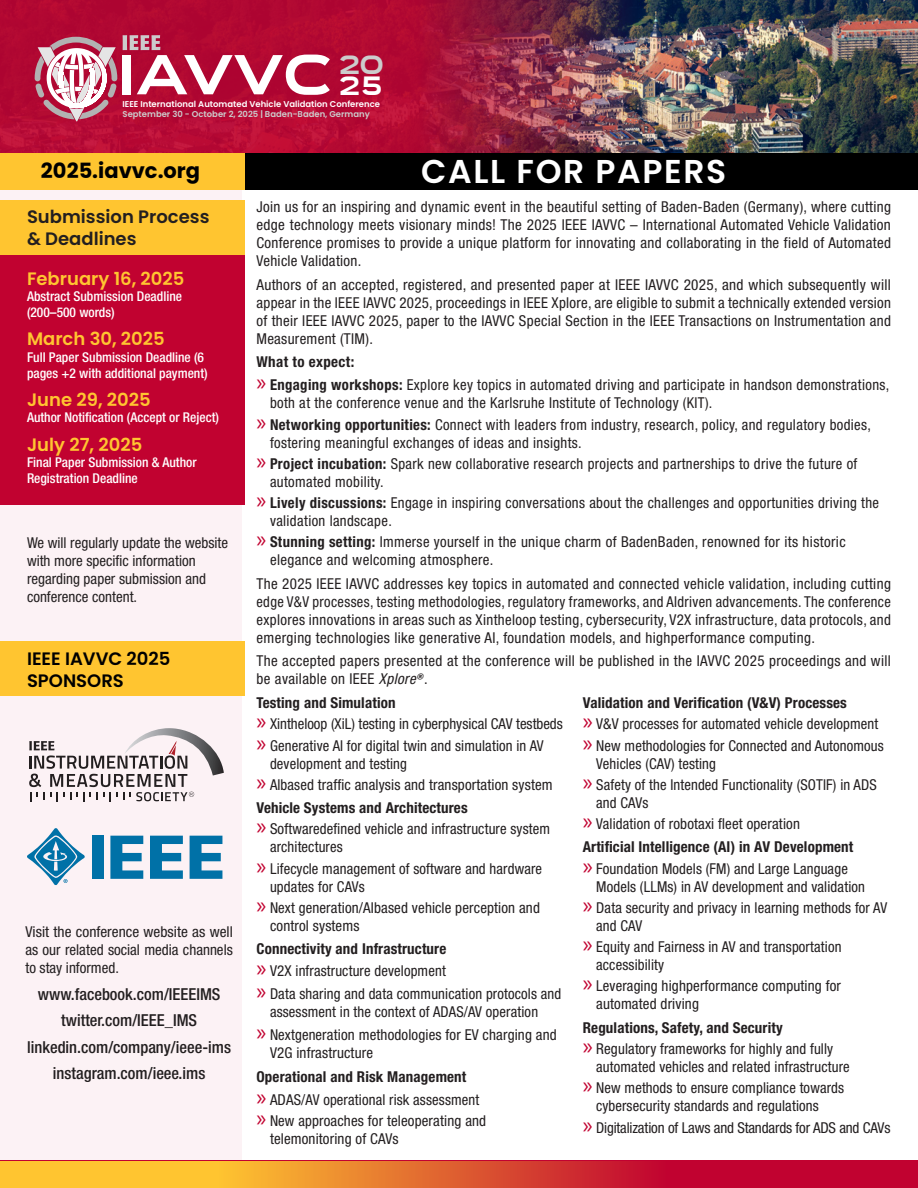
<style>
.page{position:relative;width:918px;height:1188px;background:#fff}
.page>*{position:absolute;margin:0;border:0;box-sizing:border-box;transform-origin:0 0}
.t1{font:700 semi-expanded 56.7px "Organetto";color:#fff}
.t2{font:600 33px "Poppins";letter-spacing:.05em;color:#fff}
.t3{font:700 semi-expanded 27px "Organetto";color:#fff}
.Website_URL{font:700 21px "Poppins";color:#000}
.t4{font:600 18px "Poppins";color:#ffc530}
.t5{font:600 18px/21.6px "Poppins";color:#231f20}
.t6{font:600 18px/21.6px "Poppins";color:#000}
.t7{font:500 condensed 16.5px "Helvetica Neue LT Std";color:#231f20}
.t8{font:condensed 15px/18px "Helvetica Neue LT Std";letter-spacing:.01em;color:#231f20}
.t9{font:700 condensed 15px "Helvetica Neue LT Std";letter-spacing:.01em;color:#231f20}
.t10{font:condensed 15px "Helvetica Neue LT Std";letter-spacing:-.01em;color:#231f20}
.t11{font:500 condensed 13.5px/16.2px "Helvetica Neue LT Std";color:#fff}
.t12{font:600 8.4px/10.2px "Poppins";color:#fff}
.s1{color:#ccc}
.s2{font-family:"Myriad Pro";font-stretch:normal;font-size:24px;color:#c10230}
.s3{font-weight:700}
.s4{font-style:italic}
.s5{font-family:"Poppins";font-style:italic;font-stretch:normal}
</style>
<div class="page">
<div style="left:0;top:186px;width:241px;height:982px;background:#fcf2f5"></div>
<div style="left:0;top:255px;width:245px;height:250px;background:#c10230"></div>
<div style="left:0;top:200px;width:245px;height:55px;background:#ffc530"></div>
<div style="left:0;top:641px;width:245px;height:55px;background:#ffc530"></div>
<div style="left:92px;top:836px;width:12px;height:43px;background:#0071a7"></div>
<svg style="left:110px;top:836px;width:33px;height:43px"></svg>
<svg style="left:150px;top:836px;width:33px;height:43px"></svg>
<svg style="left:190px;top:836px;width:32px;height:43px"></svg>
<svg style="left:27px;top:828px;width:58px;height:57px"></svg>
<div style="left:0;top:141px;width:918px;height:49px;background:#000"></div>
<div style="left:0;top:141px;width:245px;height:49px;background:#ffc530"></div>
<svg style="left:29px;top:728px;width:195px;height:74px"></svg>
<svg style="left:0;top:1161px;width:918px;height:27px;background:#de6030"></svg>
<img style="left:609px;top:0;width:309px;height:153px">
<img style="left:0;top:0;width:609px;height:153px">
<svg style="left:123px;top:35px;width:37px;height:15px"></svg>
<svg style="left:35px;top:37px;width:82px;height:84px"></svg>
<p class="t1" style="left:118px;top:39px;width:267px">IAVVC <sup>20</sup></p>
<p class="t3" style="left:340px;top:68px;width:44px">25</p>
<p class="t12" style="left:123px;top:99px;width:259px">IEEE International Automated Vehicle Validation Conference<br><span class="s1">September 30 - October 2, 2025 | Baden-Baden, Germany</span></p>
<p class="Website_URL" style="left:41px;top:159px;width:161px">2025.iavvc.org</p>
<p class="t2" style="left:421px;top:152px;width:307px">CALL FOR PAPERS</p>
<p class="t5" style="left:27px;top:206px;width:184px">Submission Process &amp; Deadlines</p>
<p class="t4" style="left:27px;top:268px;width:159px">February 16, 2025</p>
<p class="t11" style="left:27px;top:288px;width:157px">Abstract Submission Deadline (200–500 words)</p>
<p class="t4" style="left:27px;top:329px;width:139px">March 30, 2025</p>
<p class="t11" style="left:27px;top:349px;width:182px">Full Paper Submission Deadline (6 pages +2 with additional payment)</p>
<p class="t4" style="left:27px;top:389px;width:125px">June 29, 2025</p>
<p class="t11" style="left:27px;top:409px;width:193px">Author Notification (Accept or Reject)</p>
<p class="t4" style="left:27px;top:434px;width:117px">July 27, 2025</p>
<p class="t11" style="left:27px;top:454px;width:171px">Final Paper Submission &amp; Author<br>Registration Deadline</p>
<p class="t8" style="left:27px;top:534px;width:203px">We will regularly update the website with more specific information regarding paper submission and conference content.</p>
<p class="t6" style="left:27px;top:648px;width:145px">IEEE IAVVC 2025<br>SPONSORS</p>
<p class="t8" style="left:26px;top:923px;width:209px;text-align:justify">Visit the conference website as well as our related social media channels to stay informed.</p>
<p class="t7" style="left:38px;top:984px;width:184px">www.facebook.com/IEEEIMS</p>
<p class="t7" style="left:61px;top:1010px;width:137px">twitter.com/IEEE_IMS</p>
<p class="t7" style="left:27px;top:1037px;width:205px">linkedin.com/company/ieee-ims</p>
<p class="t7" style="left:53px;top:1064px;width:154px">instagram.com/ieee.ims</p>
<p class="t8" style="left:256px;top:198px;width:636px;text-align:justify">Join us for an inspiring and dynamic event in the beautiful setting of Baden-Baden (Germany), where cutting edge technology meets visionary minds! The 2025 IEEE IAVVC – International Automated Vehicle Validation Conference promises to provide a unique platform for innovating and collaborating in the field of Automated Vehicle Validation.</p>
<p class="t8" style="left:256px;top:275px;width:636px;text-align:justify">Authors of an accepted, registered, and presented paper at IEEE IAVVC 2025, and which subsequently will appear in the IEEE IAVVC 2025, proceedings in IEEE Xplore, are eligible to submit a technically extended version of their IEEE IAVVC 2025, paper to the IAVVC Special Section in the IEEE Transactions on Instrumentation and Measurement (TIM).</p>
<p class="t9" style="left:256px;top:353px;width:99px">What to expect:</p>
<p class="t8" style="left:270px;top:376px;width:621px;text-indent:-14px"><span class="s2">»</span> <span class="s3">Engaging workshops:</span> Explore key topics in automated driving and participate in handson demonstrations, both at the conference venue and the Karlsruhe Institute of Technology (KIT).</p>
<p class="t8" style="left:270px;top:415px;width:603px;text-indent:-14px"><span class="s2">»</span> <span class="s3">Networking opportunities:</span> Connect with leaders from industry, research, policy, and regulatory bodies, fostering meaningful exchanges of ideas and insights.</p>
<p class="t8" style="left:270px;top:455px;width:589px;text-indent:-14px"><span class="s2">»</span> <span class="s3">Project incubation:</span> Spark new collaborative research projects and partnerships to drive the future of automated mobility.</p>
<p class="t8" style="left:270px;top:494px;width:611px;text-indent:-14px"><span class="s2">»</span> <span class="s3">Lively discussions:</span> Engage in inspiring conversations about the challenges and opportunities driving the validation landscape.</p>
<p class="t8" style="left:270px;top:533px;width:577px;text-indent:-14px"><span class="s2">»</span> <span class="s3">Stunning setting:</span> Immerse yourself in the unique charm of BadenBaden, renowned for its historic elegance and welcoming atmosphere.</p>
<p class="t8" style="left:256px;top:574px;width:636px;text-align:justify">The 2025 IEEE IAVVC addresses key topics in automated and connected vehicle validation, including cutting edge V&amp;V processes, testing methodologies, regulatory frameworks, and AIdriven advancements. The conference explores innovations in areas such as Xintheloop testing, cybersecurity, V2X infrastructure, data protocols, and emerging technologies like generative AI, foundation models, and highperformance computing.</p>
<p class="t8" style="left:256px;top:652px;width:636px">The accepted papers presented at the conference will be published in the IAVVC 2025 proceedings and will be available on IEEE <span class="s4">Xplore</span><span class="s5">®</span>.</p>
<p class="t9" style="left:256px;top:694px;width:141px">Testing and Simulation</p>
<p class="t8" style="left:256px;top:715px;width:308px"><span class="s2">»</span> Xintheloop (XiL) testing in cyberphysical CAV testbeds</p>
<p class="t8" style="left:270px;top:736px;width:275px;text-indent:-14px"><span class="s2">»</span> Generative AI for digital twin and simulation in AV development and testing</p>
<p class="t8" style="left:256px;top:775px;width:298px"><span class="s2">»</span> AIbased traffic analysis and transportation system</p>
<p class="t9" style="left:256px;top:799px;width:213px">Vehicle Systems and Architectures</p>
<p class="t8" style="left:270px;top:820px;width:282px;text-indent:-14px"><span class="s2">»</span> Softwaredefined vehicle and infrastructure system architectures</p>
<p class="t8" style="left:270px;top:859px;width:274px;text-indent:-14px"><span class="s2">»</span> Lifecycle management of software and hardware updates for CAVs</p>
<p class="t8" style="left:270px;top:899px;width:272px;text-indent:-14px"><span class="s2">»</span> Next generation/AIbased vehicle perception and control systems</p>
<p class="t9" style="left:256px;top:940px;width:191px">Connectivity and Infrastructure</p>
<p class="t8" style="left:256px;top:961px;width:191px"><span class="s2">»</span> V2X infrastructure development</p>
<p class="t8" style="left:270px;top:985px;width:293px;text-indent:-14px"><span class="s2">»</span> Data sharing and data communication protocols and assessment in the context of ADAS/AV operation</p>
<p class="t8" style="left:270px;top:1026px;width:288px;text-indent:-14px"><span class="s2">»</span> Nextgeneration methodologies for EV charging and<br>V2G infrastructure</p>
<p class="t9" style="left:256px;top:1067px;width:211px">Operational and Risk Management</p>
<p class="t8" style="left:256px;top:1091px;width:224px"><span class="s2">»</span> ADAS/AV operational risk assessment</p>
<p class="t8" style="left:270px;top:1112px;width:218px;text-indent:-14px"><span class="s2">»</span> New approaches for teleoperating and telemonitoring of CAVs</p>
<p class="t9" style="left:583px;top:694px;width:266px">Validation and Verification (V&amp;V) Processes</p>
<p class="t8" style="left:583px;top:715px;width:297px"><span class="s2">»</span> V&amp;V processes for automated vehicle development</p>
<p class="t8" style="left:596px;top:736px;width:289px;text-indent:-14px"><span class="s2">»</span> New methodologies for Connected and Autonomous<br>Vehicles (CAV) testing</p>
<p class="t8" style="left:596px;top:775px;width:282px;text-indent:-14px"><span class="s2">»</span> Safety of the Intended Functionality (SOTIF) in ADS and CAVs</p>
<p class="t8" style="left:583px;top:815px;width:219px"><span class="s2">»</span> Validation of robotaxi fleet operation</p>
<p class="t9" style="left:583px;top:838px;width:272px">Artificial Intelligence (AI) in AV Development</p>
<p class="t8" style="left:596px;top:859px;width:270px;text-indent:-14px"><span class="s2">»</span> Foundation Models (FM) and Large Language<br>Models (LLMs) in AV development and validation</p>
<p class="t8" style="left:596px;top:899px;width:293px;text-indent:-14px"><span class="s2">»</span> Data security and privacy in learning methods for AV and CAV</p>
<p class="t8" style="left:596px;top:938px;width:247px;text-indent:-14px"><span class="s2">»</span> Equity and Fairness in AV and transportation accessibility</p>
<p class="t8" style="left:596px;top:977px;width:246px;text-indent:-14px"><span class="s2">»</span> Leveraging highperformance computing for automated driving</p>
<p class="t9" style="left:583px;top:1018px;width:201px">Regulations, Safety, and Security</p>
<p class="t8" style="left:596px;top:1040px;width:255px;text-indent:-14px"><span class="s2">»</span> Regulatory frameworks for highly and fully automated vehicles and related infrastructure</p>
<p class="t8" style="left:596px;top:1079px;width:250px;text-indent:-14px"><span class="s2">»</span> New methods to ensure compliance towards cybersecurity standards and regulations</p>
<p class="t10" style="left:583px;top:1119px;width:309px"><span class="s2">»</span> Digitalization of Laws and Standards for ADS and CAVs</p>
</div>
